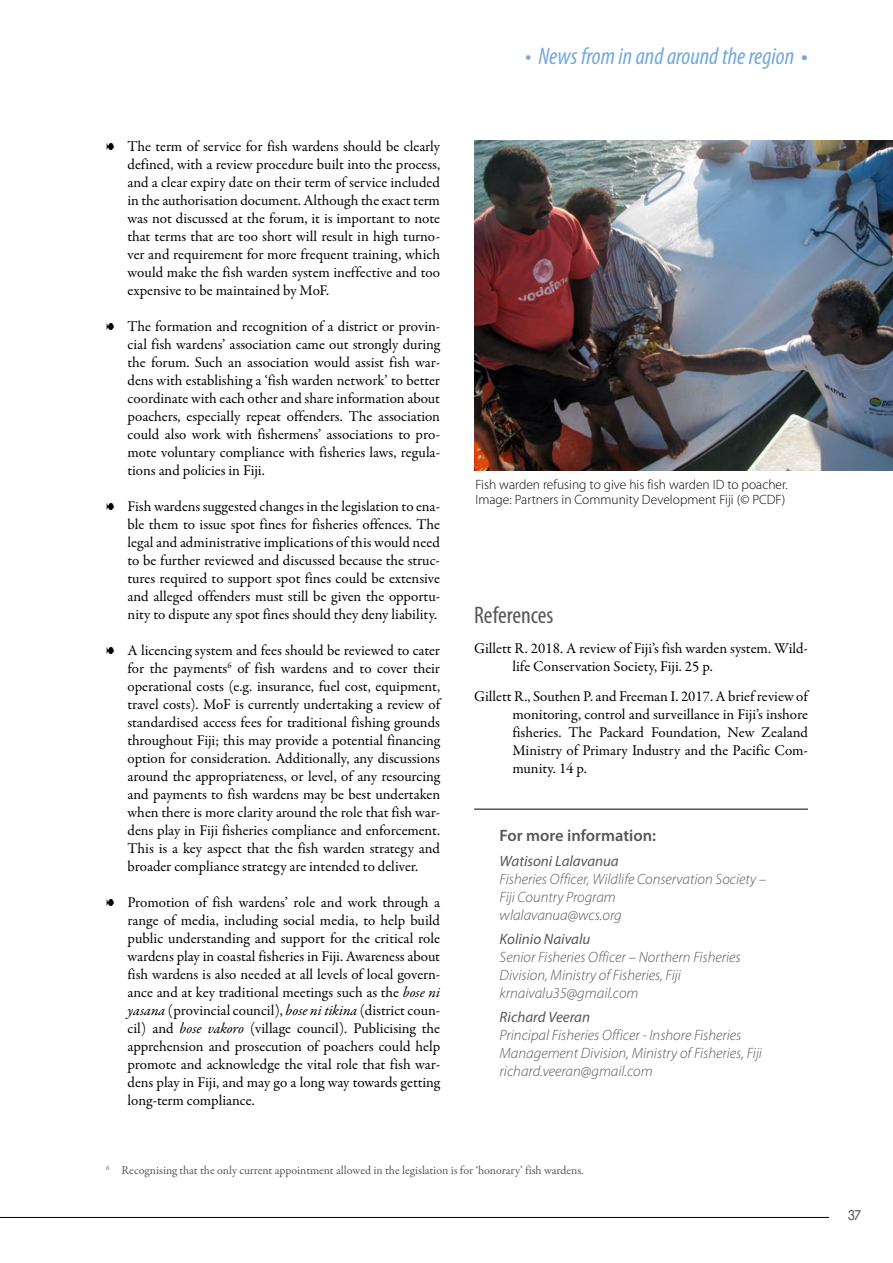
<style>
.page{position:relative;width:893px;height:1263px;background:#fff}
.page>*{position:absolute;margin:0;border:0;box-sizing:border-box;transform-origin:0 0}
.t1{font:italic condensed 24px "Myriad Pro";color:#75a8db}
.t2{font:condensed 24px "Myriad Pro";color:#575756}
.t3{font:600 16.5px "Myriad Pro";color:#575756}
.t4{font:15px/18px "Garamond Premr Pro";color:#000;text-align:justify}
.t5{font:italic 300 15px/18px "Myriad Pro";color:#575756}
.t6{font:italic 15px "Myriad Pro";color:#575756}
.t7{font:15px "Duepuntozero";color:#575756}
.t8{font:300 13.5px/15px "Myriad Pro";color:#000}
.t9{font:12px "Garamond Premr Pro";letter-spacing:-.005em;color:#575756}
.s1{font-family:"Poissonnerie"}
.s2{font-style:italic}
.s3{font-style:normal;font-stretch:normal}
</style>
<div class="page">
<hr style="left:0;top:1217px;width:829px;height:1px;background:#000">
<hr style="left:474px;top:809px;width:334px;height:1px;background:#000">
<img style="left:474px;top:140px;width:419px;height:330px">
<p class="t4" style="left:128px;top:138px;width:314px;text-indent:-21px"><span class="s1">8</span> The term of service for fish wardens should be clearly defined, with a review procedure built into the process, and a clear expiry date on their term of service included in the authorisation document. Although the exact term was not discussed at the forum, it is important to note that terms that are too short will result in high turno&shy;ver and requirement for more frequent training, which would make the fish warden system ineffective and too expensive to be maintained by MoF.</p>
<p class="t4" style="left:128px;top:318px;width:314px;text-indent:-21px"><span class="s1">8</span> The formation and recognition of a district or provin&shy;cial fish wardens’ association came out strongly during the forum. Such an association would assist fish war&shy;dens with establishing a ‘fish warden network’ to better coordinate with each other and share information about poachers, especially repeat offenders. The association could also work with fishermens’ associations to pro&shy;mote voluntary compliance with fisheries laws, regula&shy;tions and policies in Fiji.</p>
<p class="t4" style="left:128px;top:498px;width:314px;text-indent:-21px"><span class="s1">8</span> Fish wardens suggested changes in the legislation to ena&shy;ble them to issue spot fines for fisheries offences. The legal and administrative implications of this would need to be further reviewed and discussed because the struc&shy;tures required to support spot fines could be extensive and alleged offenders must still be given the opportu&shy;nity to dispute any spot fines should they deny liability.</p>
<p class="t4" style="left:128px;top:642px;width:314px;text-indent:-21px"><span class="s1">8</span> A licencing system and fees should be reviewed to cater for the payments<sup>6</sup> of fish wardens and to cover their operational costs (e.g. insurance, fuel cost, equipment, travel costs). MoF is currently undertaking a review of standardised access fees for traditional fishing grounds throughout Fiji; this may provide a potential financing option for consideration. Additionally, any discussions around the appropriateness, or level, of any resourcing and payments to fish wardens may be best undertaken when there is more clarity around the role that fish war&shy;dens play in Fiji fisheries compliance and enforcement.<br>This is a key aspect that the fish warden strategy and broader compliance strategy are intended to deliver.</p>
<p class="t4" style="left:128px;top:894px;width:314px;text-indent:-21px"><span class="s1">8</span> Promotion of fish wardens’ role and work through a range of media, including social media, to help build public understanding and support for the critical role wardens play in coastal fisheries in Fiji. Awareness about fish wardens is also needed at all levels of local govern&shy;ance and at key traditional meetings such as the <span class="s2">bose ni yasana</span> (provincial council), <span class="s2">bose ni tikina</span> (district coun&shy;cil) and <span class="s2">bose vakoro</span> (village council). Publicising the apprehension and prosecution of poachers could help promote and acknowledge the vital role that fish war&shy;dens play in Fiji, and may go a long way towards getting long-term compliance.</p>
<h1 class="t1" style="left:525px;top:41px;width:284px">• News from in and around the region <span class="s3">•</span></h1>
<p class="t8" style="left:475px;top:477px;width:314px">Fish warden refusing to give his fish warden ID to poacher.<br>Image: Partners in Community Development Fiji (© PCDF)</p>
<h1 class="t2" style="left:474px;top:600px;width:81px">References</h1>
<p class="t4" style="left:512px;top:639px;width:297px;text-indent:-38px">Gillett R. 2018. A review of Fiji’s fish warden system. Wild&shy;life Conservation Society, Fiji. 25 p.</p>
<p class="t4" style="left:512px;top:688px;width:297px;text-indent:-38px">Gillett R., Southen P. and Freeman I. 2017. A brief review of monitoring, control and surveillance in Fiji’s inshore fisheries. The Packard Foundation, New Zealand Ministry of Primary Industry and the Pacific Com&shy;munity. 14 p.</p>
<p class="t3" style="left:500px;top:825px;width:158px">For more information:</p>
<p class="t6" style="left:500px;top:851px;width:121px">Watisoni Lalavanua</p>
<p class="t5" style="left:500px;top:869px;width:268px">Fisheries Officer, Wildlife Conservation Society –<br>Fiji Country Program<br>wlalavanua@wcs.org</p>
<p class="t6" style="left:500px;top:930px;width:92px">Kolinio Naivalu</p>
<p class="t5" style="left:500px;top:948px;width:243px">Senior Fisheries Officer – Northern Fisheries<br>Division, Ministry of Fisheries, Fiji krnaivalu35@gmail.com</p>
<p class="t6" style="left:500px;top:1008px;width:92px">Richard Veeran</p>
<p class="t5" style="left:500px;top:1026px;width:264px">Principal Fisheries Officer - Inshore Fisheries<br>Management Division, Ministry of Fisheries, Fiji richard.veeran@gmail.com</p>
<p class="t9" style="left:106px;top:1163px;width:479px"><sup>6</sup> Recognising that the only current appointment allowed in the legislation is for ‘honorary’ fish wardens.</p>
<p class="t7" style="left:848px;top:1207px;width:14px">37</p>
</div>
